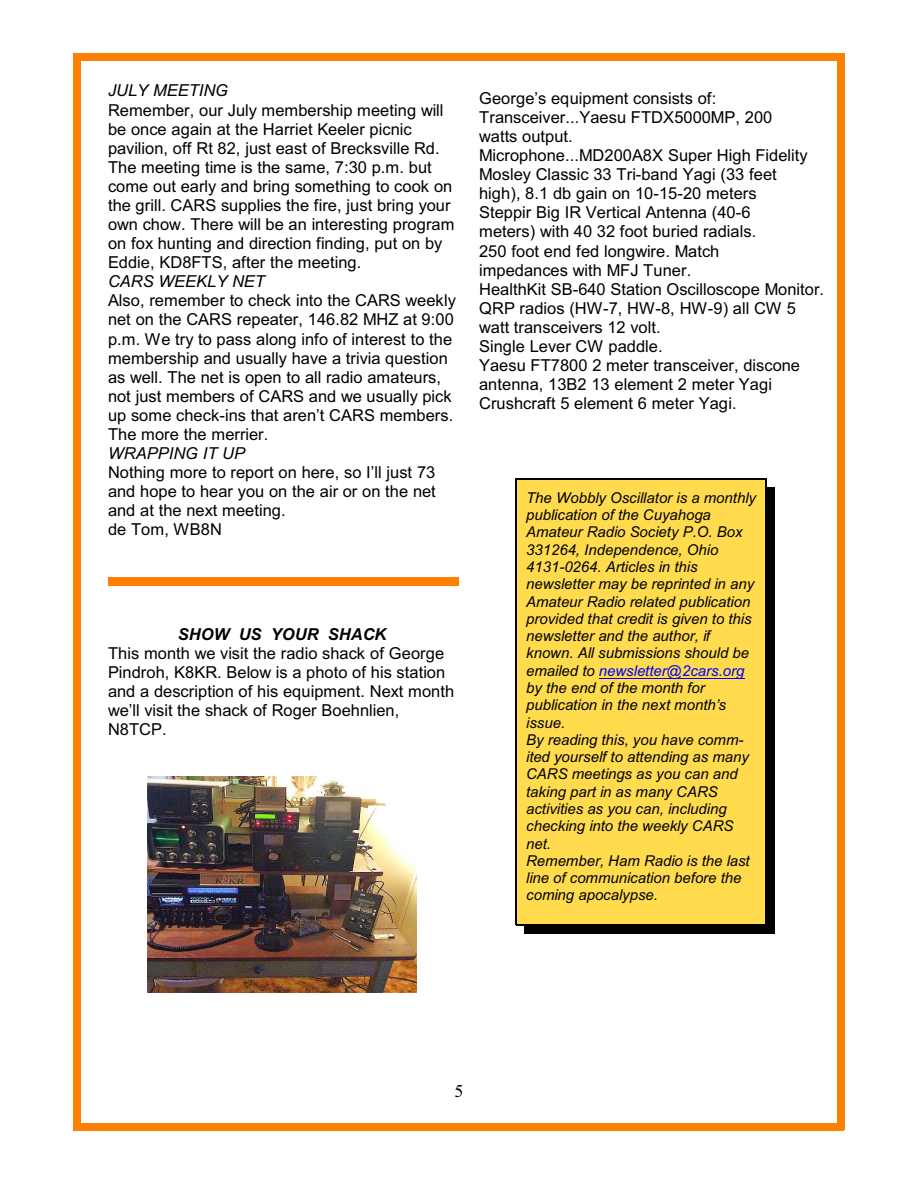
<style>
.page{position:relative;width:918px;height:1188px;background:#fff}
.page>*{position:absolute;margin:0;border:0;box-sizing:border-box;transform-origin:0 0}
.t1{font:18px "Times New Roman";color:#000}
.t2{font:16.5px/19px "Arial";color:#000}
.t3{font:italic 16.5px "Arial";color:#000}
.t4{font:italic 700 16.5px "Arial";color:#000}
.t5{font:italic 15px/17.2px "Arial";color:#000}
.s1{color:#00f}
</style>
<div class="page">
<div style="left:74px;top:53px;width:7px;height:1077px;background:#ff8000"></div>
<div style="left:837px;top:53px;width:7px;height:1077px;background:#ff8000"></div>
<div style="left:74px;top:53px;width:770px;height:7px;background:#ff8000"></div>
<div style="left:74px;top:1123px;width:770px;height:7px;background:#ff8000"></div>
<img style="left:147px;top:777px;width:269px;height:215px">
<div style="left:516px;top:479px;width:251px;height:447px;background:#ffdb4d"></div>
<hr style="left:599px;top:678px;width:145px;height:1px;background:#00f">
<hr style="left:516px;top:479px;width:1px;height:446px;background:#000">
<hr style="left:765px;top:479px;width:2px;height:446px;background:#000">
<hr style="left:516px;top:479px;width:250px;height:1px;background:#000">
<hr style="left:516px;top:924px;width:250px;height:2px;background:#000">
<div style="left:767px;top:487px;width:8px;height:446px;background:#000"></div>
<div style="left:524px;top:926px;width:251px;height:7px;background:#000"></div>
<div style="left:108px;top:577px;width:351px;height:8px;background:#ff8000"></div>
<p class="t3" style="left:108px;top:84px;width:122px">JULY MEETING</p>
<p class="t2" style="left:108px;top:102px;width:348px">Remember, our July membership meeting will be once again at the Harriet Keeler picnic pavilion, off Rt 82, just east of Brecksville Rd.<br>The meeting time is the same, 7:30 p.m. but come out early and bring something to cook on the grill. CARS supplies the fire, just bring your own chow. There will be an interesting program on fox hunting and direction finding, put on by Eddie, KD8FTS, after the meeting.</p>
<p class="t3" style="left:108px;top:275px;width:158px">CARS WEEKLY NET</p>
<p class="t2" style="left:108px;top:293px;width:349px">Also, remember to check into the CARS weekly net on the CARS repeater, 146.82 MHZ at 9:00 p.m. We try to pass along info of interest to the membership and usually have a trivia question as well. The net is open to all radio amateurs, not just members of CARS and we usually pick up some check-ins that aren’t CARS members.<br>The more the merrier.</p>
<p class="t3" style="left:108px;top:447px;width:139px">WRAPPING IT UP</p>
<p class="t2" style="left:108px;top:464px;width:329px">Nothing more to report on here, so I’ll just 73 and hope to hear you on the air or on the net and at the next meeting.<br>de Tom, WB8N</p>
<p class="t4" style="left:178px;top:628px;width:210px">SHOW US YOUR SHACK</p>
<p class="t2" style="left:108px;top:645px;width:348px">This month we visit the radio shack of George Pindroh, K8KR. Below is a photo of his station and a description of his equipment. Next month we’ll visit the shack of Roger Boehnlien, N8TCP.</p>
<p class="t2" style="left:479px;top:90px;width:347px">George’s equipment consists of:<br>Transceiver...Yaesu FTDX5000MP, 200<br>watts output.<br>Microphone...MD200A8X Super High Fidelity Mosley Classic 33 Tri-band Yagi (33 feet<br>high), 8.1 db gain on 10-15-20 meters<br>Steppir Big IR Vertical Antenna (40-6<br>meters) with 40 32 foot buried radials.<br>250 foot end fed longwire. Match<br>impedances with MFJ Tuner.<br>HealthKit SB-640 Station Oscilloscope Monitor.<br>QRP radios (HW-7, HW-8, HW-9) all CW 5 watt transceivers 12 volt.<br>Single Lever CW paddle.<br>Yaesu FT7800 2 meter transceiver, discone antenna, 13B2 13 element 2 meter Yagi Crushcraft 5 element 6 meter Yagi.</p>
<p class="t5" style="left:526px;top:490px;width:231px">The Wobbly Oscillator is a monthly publication of the Cuyahoga<br>Amateur Radio Society P.O. Box<br>331264, Independence, Ohio<br>4131-0264. Articles in this newsletter may be reprinted in any<br>Amateur Radio related publication provided that credit is given to this newsletter and the author, if known. All submissions should be emailed to <span class="s1">newsletter@2cars.org </span>by the end of the month for publication in the next month’s issue.<br>By reading this, you have comm&shy;ited yourself to attending as many<br>CARS meetings as you can and taking part in as many CARS activities as you can, including checking into the weekly CARS net.<br>Remember, Ham Radio is the last line of communication before the coming apocalypse.</p>
<p class="t1" style="left:454px;top:1085px;width:10px">5</p>
</div>
